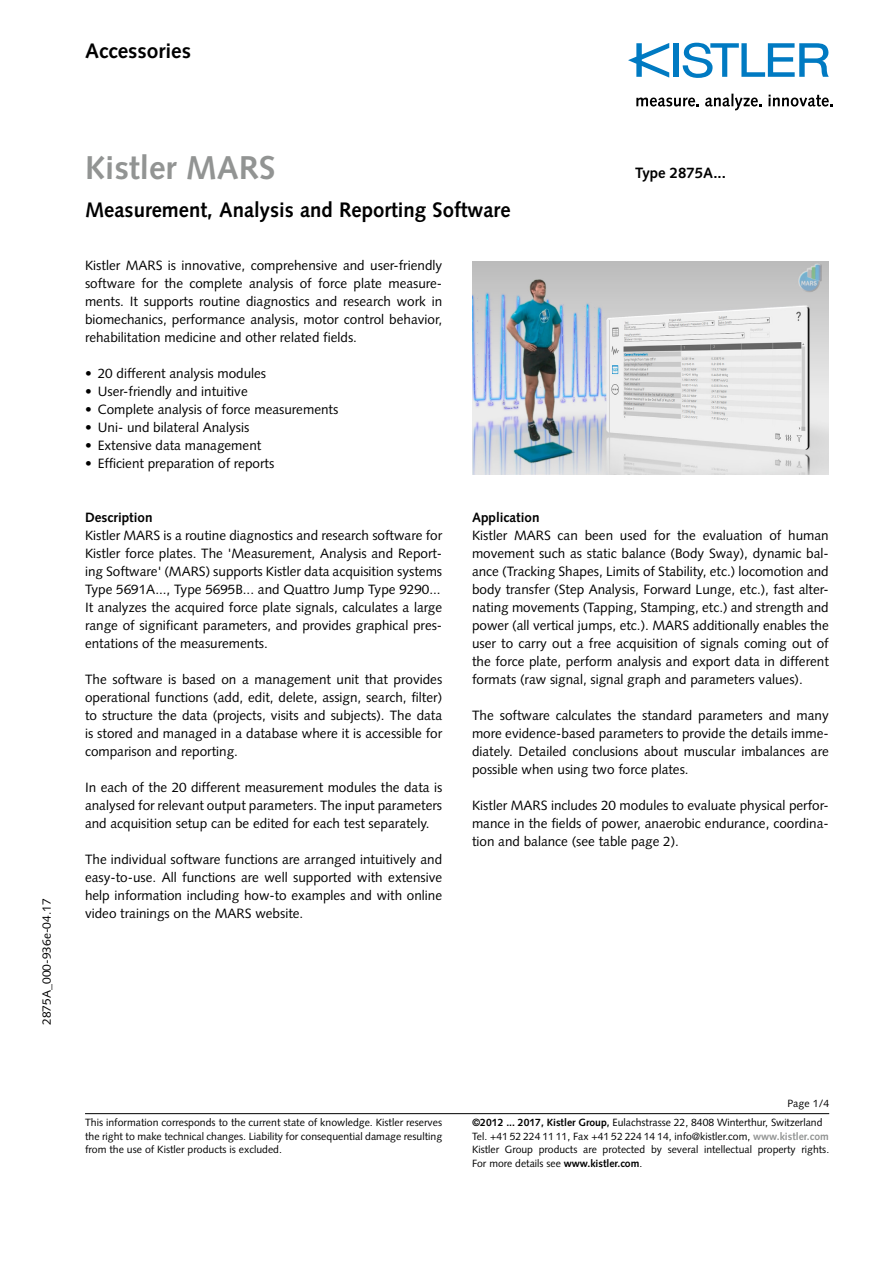
<style>
.page{position:relative;width:893px;height:1263px;background:#fff}
.page>*{position:absolute;margin:0;border:0;box-sizing:border-box;transform-origin:0 0}
.t1{font:700 33px "Syntax LT Std";color:#929493}
.t2{font:700 21px "Syntax LT Std";color:#000}
._2_40_Head_Titel{font:700 15px "Syntax LT Std";color:#000}
._0_00_Body{font:13.5px/18px "Syntax LT Std";color:#000;text-align:justify}
._2_00_U-Titel{font:700 13.5px "Syntax LT Std";color:#000}
.t3{font:12px "Syntax LT Std";color:#000}
._5_10_Fusszeile_Adre{font:10.5px/13.5px "Syntax LT Std";color:#000}
.s1{font-weight:700}
.s2{font-weight:700;color:#929493}
</style>
<div class="page">
<hr style="left:85px;top:1113px;width:744px;height:1px;background:#000">
<div style="left:673px;top:43px;width:6px;height:34px;background:#007ac2"></div>
<svg style="left:683px;top:43px;width:146px;height:35px"></svg>
<svg style="left:628px;top:43px;width:41px;height:35px"></svg>
<svg style="left:636px;top:98px;width:63px;height:9px"></svg>
<svg style="left:705px;top:94px;width:57px;height:16px"></svg>
<svg style="left:768px;top:95px;width:65px;height:12px"></svg>
<img style="left:472px;top:261px;width:357px;height:213px">
<h2 class="t2" style="left:85px;top:39px;width:108px">Accessories</h2>
<p class="t3" style="left:39px;top:1025px;width:128px;rotate:-90deg">2875A_000-936e-04.17</p>
<h1 class="t1" style="left:85px;top:149px;width:192px">Kistler MARS</h1>
<h2 class="t2" style="left:85px;top:197px;width:427px">Measurement, Analysis and Reporting Software</h2>
<p class="_0_00_Body" style="left:85px;top:256px;width:359px">Kistler MARS is innovative, comprehensive and user-friendly software for the complete analysis of force plate measure&shy;ments. It supports routine diagnostics and research work in biomechanics, performance analysis, motor control behavior, rehabilitation medicine and other related fields.</p>
<p class="_0_00_Body" style="left:85px;top:364px;width:183px">• 20 different analysis modules</p>
<p class="_0_00_Body" style="left:85px;top:382px;width:164px">• User-friendly and intuitive</p>
<p class="_0_00_Body" style="left:85px;top:400px;width:255px">• Complete analysis of force measurements</p>
<p class="_0_00_Body" style="left:85px;top:418px;width:166px">• Uni- und bilateral Analysis</p>
<p class="_0_00_Body" style="left:85px;top:436px;width:178px">• Extensive data management</p>
<p class="_0_00_Body" style="left:85px;top:454px;width:191px">• Efficient preparation of reports</p>
<p class="_2_40_Head_Titel" style="left:635px;top:164px;width:92px">Type 2875A...</p>
<p class="_2_00_U-Titel" style="left:85px;top:510px;width:69px">Description</p>
<p class="_0_00_Body" style="left:85px;top:526px;width:359px">Kistler MARS is a routine diagnostics and research software for Kistler force plates. The 'Measurement, Analysis and Report&shy;ing Software' (MARS) supports Kistler data acquisition systems Type 5691A..., Type 5695B... and Quattro Jump Type 9290...</p>
<p class="_0_00_Body" style="left:85px;top:598px;width:359px">It analyzes the acquired force plate signals, calculates a large range of significant parameters, and provides graphical pres&shy;entations of the measurements.</p>
<p class="_0_00_Body" style="left:85px;top:670px;width:359px">The software is based on a management unit that provides operational functions (add, edit, delete, assign, search, filter) to structure the data (projects, visits and subjects). The data is stored and managed in a database where it is accessible for comparison and reporting.</p>
<p class="_0_00_Body" style="left:85px;top:778px;width:359px">In each of the 20 different measurement modules the data is analysed for relevant output parameters. The input parameters and acquisition setup can be edited for each test separately.</p>
<p class="_0_00_Body" style="left:85px;top:850px;width:359px">The individual software functions are arranged intuitively and easy-to-use. All functions are well supported with extensive help information including how-to examples and with online video trainings on the MARS website.</p>
<p class="_2_00_U-Titel" style="left:472px;top:510px;width:69px">Application</p>
<p class="_0_00_Body" style="left:472px;top:526px;width:358px">Kistler MARS can been used for the evaluation of human movement such as static balance (Body Sway), dynamic bal&shy;ance (Tracking Shapes, Limits of Stability, etc.) locomotion and body transfer (Step Analysis, Forward Lunge, etc.), fast alter&shy;nating movements (Tapping, Stamping, etc.) and strength and power (all vertical jumps, etc.). MARS additionally enables the user to carry out a free acquisition of signals coming out of the force plate, perform analysis and export data in different formats (raw signal, signal graph and parameters values).</p>
<p class="_0_00_Body" style="left:472px;top:706px;width:358px">The software calculates the standard parameters and many more evidence-based parameters to provide the details imme&shy;diately. Detailed conclusions about muscular imbalances are possible when using two force plates.</p>
<p class="_0_00_Body" style="left:472px;top:796px;width:358px">Kistler MARS includes 20 modules to evaluate physical perfor&shy;mance in the fields of power, anaerobic endurance, coordina&shy;tion and balance (see table page 2).</p>
<p class="_5_10_Fusszeile_Adre" style="left:85px;top:1116px;width:359px;text-align:justify">This information corresponds to the current state of knowledge. Kistler reserves the right to make technical changes. Liability for consequential damage resulting from the use of Kistler products is excluded.</p>
<p class="_5_10_Fusszeile_Adre" style="left:787px;top:1097px;width:43px">Page 1/4</p>
<p class="_5_10_Fusszeile_Adre" style="left:472px;top:1116px;width:352px"><span class="s1">©2012 ... 2017, Kistler Group,</span> Eulachstrasse 22, 8408 Winterthur, Switzerland</p>
<p class="_5_10_Fusszeile_Adre" style="left:472px;top:1129px;width:358px">Tel. +41 52 224 11 11, Fax +41 52 224 14 14, info@kistler.com, <span class="s2">www.kistler.com</span></p>
<p class="_5_10_Fusszeile_Adre" style="left:472px;top:1143px;width:359px">Kistler Group products are protected by several intellectual property rights.<br>For more details see <span class="s1">www.kistler.com</span>.</p>
</div>
